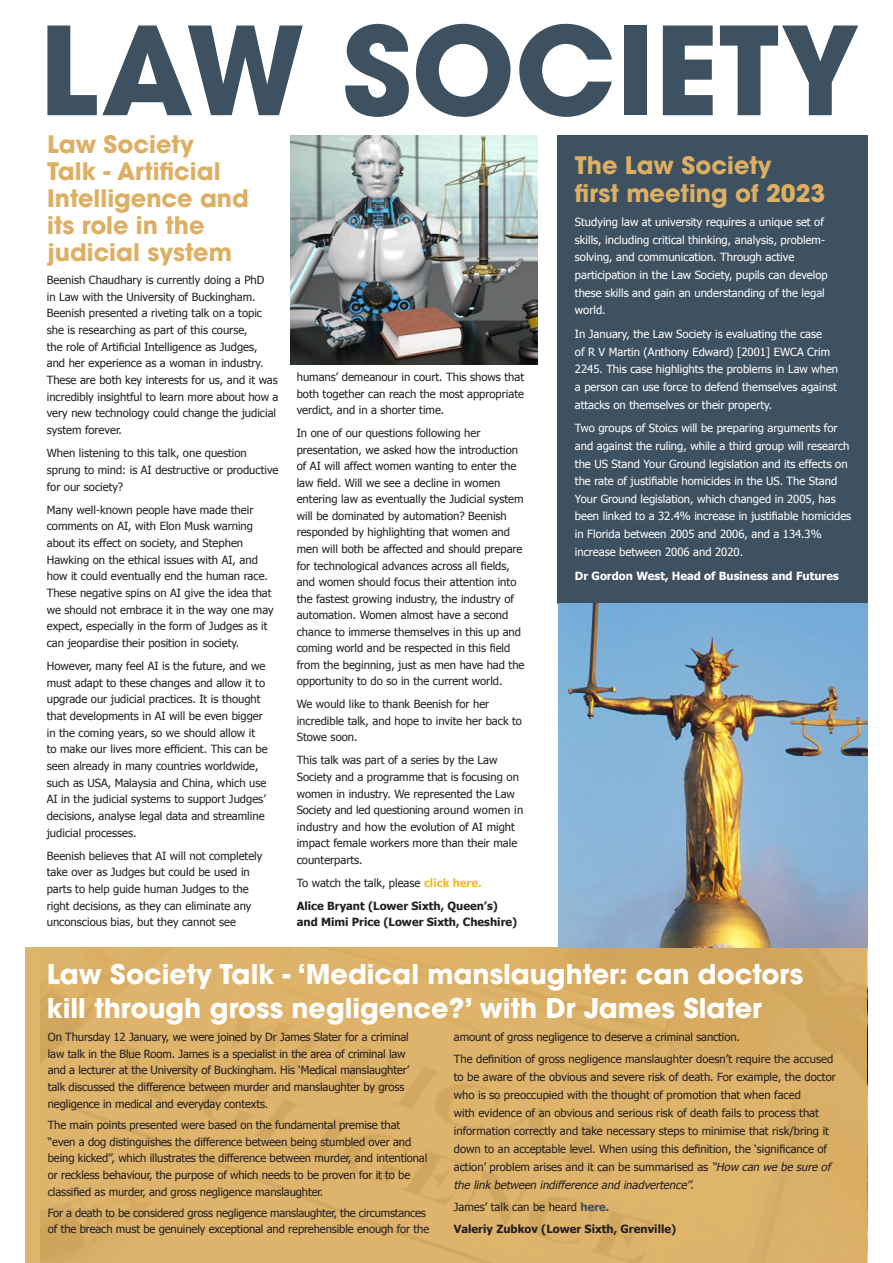
<style>
.page{position:relative;width:893px;height:1263px;background:#fff}
.page>*{position:absolute;margin:0;border:0;box-sizing:border-box;transform-origin:0 0}
.t1{font:700 121.2px "ITC Avant Garde Pro";color:#3e5160}
.t2{font:700 27px/34.5px "ITC Avant Garde Pro";color:#fff}
.t3{font:700 24px/27px "ITC Avant Garde Pro";color:#ddaf62}
.t4{font:11.25px/16.6px "Tahoma";color:#231f20}
.t5{font:11.25px/17.5px "Tahoma";color:#fff}
.t6{font:11.25px/16.6px "Tahoma";letter-spacing:-.02em;color:#231f20}
.t7{font:700 11.25px/16.5px "Tahoma";color:#231f20}
.t8{font:700 11.25px "Tahoma";color:#fff}
.s1{font-weight:700;color:#f2b92e}
.s2{font-style:italic}
.s3{font-weight:700;color:#3e5160}
</style>
<div class="page">
<div style="left:26px;top:947px;width:841px;height:316px;background:linear-gradient(to right,#ddb26a,#daae66)"></div>
<div style="left:557px;top:135px;width:310px;height:468px;background:#3e5160"></div>
<img style="left:291px;top:135px;width:246px;height:229px">
<img style="left:558px;top:603px;width:309px;height:344px">
<p class="t1" style="left:39px;top:-11px;width:822px">LAW SOCIETY</p>
<p class="t3" style="left:47px;top:130px;width:203px">Law Society<br>Talk - Artificial<br>Intelligence and its role in the judicial system</p>
<p class="t4" style="left:47px;top:271px;width:233px">Beenish Chaudhary is currently doing a PhD<br>in Law with the University of Buckingham.<br>Beenish presented a riveting talk on a topic she is researching as part of this course,<br>the role of Artificial Intelligence as Judges, and her experience as a woman in industry.<br>These are both key interests for us, and it was incredibly insightful to learn more about how a very new technology could change the judicial system forever.</p>
<p class="t4" style="left:47px;top:444px;width:233px">When listening to this talk, one question sprung to mind: is AI destructive or productive for our society?</p>
<p class="t4" style="left:47px;top:501px;width:229px">Many well-known people have made their comments on AI, with Elon Musk warning about its effect on society, and Stephen Hawking on the ethical issues with AI, and how it could eventually end the human race.<br>These negative spins on AI give the idea that we should not embrace it in the way one may expect, especially in the form of Judges as it can jeopardise their position in society.</p>
<p class="t4" style="left:47px;top:657px;width:222px">However, many feel AI is the future, and we must adapt to these changes and allow it to upgrade our judicial practices. It is thought that developments in AI will be even bigger in the coming years, so we should allow it to make our lives more efficient. This can be seen already in many countries worldwide, such as USA, Malaysia and China, which use AI in the judicial systems to support Judges’ decisions, analyse legal data and streamline judicial processes.</p>
<p class="t4" style="left:47px;top:847px;width:217px">Beenish believes that AI will not completely take over as Judges but could be used in parts to help guide human Judges to the right decisions, as they can eliminate any unconscious bias, but they cannot see</p>
<p class="t4" style="left:297px;top:368px;width:229px;text-align:justify">humans’ demeanour in court. This shows that both together can reach the most appropriate verdict, and in a shorter time.</p>
<p class="t4" style="left:297px;top:424px;width:229px">In one of our questions following her presentation, we asked how the introduction of AI will affect women wanting to enter the law field. Will we see a decline in women entering law as eventually the Judicial system will be dominated by automation? Beenish responded by highlighting that women and men will both be affected and should prepare for technological advances across all fields, and women should focus their attention into the fastest growing industry, the industry of automation. Women almost have a second chance to immerse themselves in this up and coming world and be respected in this field from the beginning, just as men have had the opportunity to do so in the current world.</p>
<p class="t4" style="left:297px;top:695px;width:227px">We would like to thank Beenish for her incredible talk, and hope to invite her back to<br>Stowe soon.</p>
<p class="t4" style="left:297px;top:751px;width:228px">This talk was part of a series by the Law Society and a programme that is focusing on women in industry. We represented the Law Society and led questioning around women in industry and how the evolution of AI might impact female workers more than their male counterparts.</p>
<p class="t4" style="left:297px;top:874px;width:186px">To watch the talk, please <span class="s1">click here.</span></p>
<p class="t7" style="left:297px;top:896px;width:222px">Alice Bryant (Lower Sixth, Queen’s) and Mimi Price (Lower Sixth, Cheshire)</p>
<p class="t3" style="left:575px;top:151px;width:252px;line-height:28px">The Law Society<br>first meeting of 2023</p>
<p class="t5" style="left:575px;top:213px;width:254px">Studying law at university requires a unique set of skills, including critical thinking, analysis, problem&shy;solving, and communication. Through active participation in the Law Society, pupils can develop these skills and gain an understanding of the legal world.</p>
<p class="t5" style="left:575px;top:325px;width:265px">In January, the Law Society is evaluating the case<br>of R V Martin (Anthony Edward) [2001] EWCA Crim 2245. This case highlights the problems in Law when a person can use force to defend themselves against attacks on themselves or their property.</p>
<p class="t5" style="left:575px;top:419px;width:278px">Two groups of Stoics will be preparing arguments for and against the ruling, while a third group will research the US Stand Your Ground legislation and its effects on the rate of justifiable homicides in the US. The Stand Your Ground legislation, which changed in 2005, has been linked to a 32.4% increase in justifiable homicides in Florida between 2005 and 2006, and a 134.3% increase between 2006 and 2020.</p>
<p class="t8" style="left:575px;top:567px;width:266px">Dr Gordon West, Head of Business and Futures</p>
<p class="t2" style="left:47px;top:956px;width:758px">Law Society Talk - ‘Medical manslaughter: can doctors kill through gross negligence?’ with Dr James Slater</p>
<p class="t4" style="left:48px;top:1028px;width:363px">On Thursday 12 January, we were joined by Dr James Slater for a criminal law talk in the Blue Room. James is a specialist in the area of criminal law and a lecturer at the University of Buckingham. His ‘Medical manslaughter’ talk discussed the difference between murder and manslaughter by gross negligence in medical and everyday contexts.</p>
<p class="t4" style="left:48px;top:1116px;width:381px">The main points presented were based on the fundamental premise that “even a dog distinguishes the difference between being stumbled over and being kicked’’, which illustrates the difference between murder, and intentional or reckless behaviour, the purpose of which needs to be proven for it to be classified as murder, and gross negligence manslaughter.</p>
<p class="t6" style="left:48px;top:1204px;width:383px">For a death to be considered gross negligence manslaughter, the circumstances of the breach must be genuinely exceptional and reprehensible enough for the</p>
<p class="t4" style="left:454px;top:1028px;width:288px">amount of gross negligence to deserve a criminal sanction.</p>
<p class="t4" style="left:454px;top:1049px;width:383px;line-height:18px">The definition of gross negligence manslaughter doesn’t require the accused to be aware of the obvious and severe risk of death. For example, the doctor who is so preoccupied with the thought of promotion that when faced<br>with evidence of an obvious and serious risk of death fails to process that information correctly and take necessary steps to minimise that risk/bring it down to an acceptable level. When using this definition, the ‘significance of action’ problem arises and it can be summarised as <span class="s2">“How can we be sure of the link between indifference and inadvertence’’.</span></p>
<p class="t4" style="left:454px;top:1198px;width:157px">James’ talk can be heard <span class="s3">here.</span></p>
<p class="t7" style="left:454px;top:1220px;width:224px">Valeriy Zubkov (Lower Sixth, Grenville)</p>
</div>
